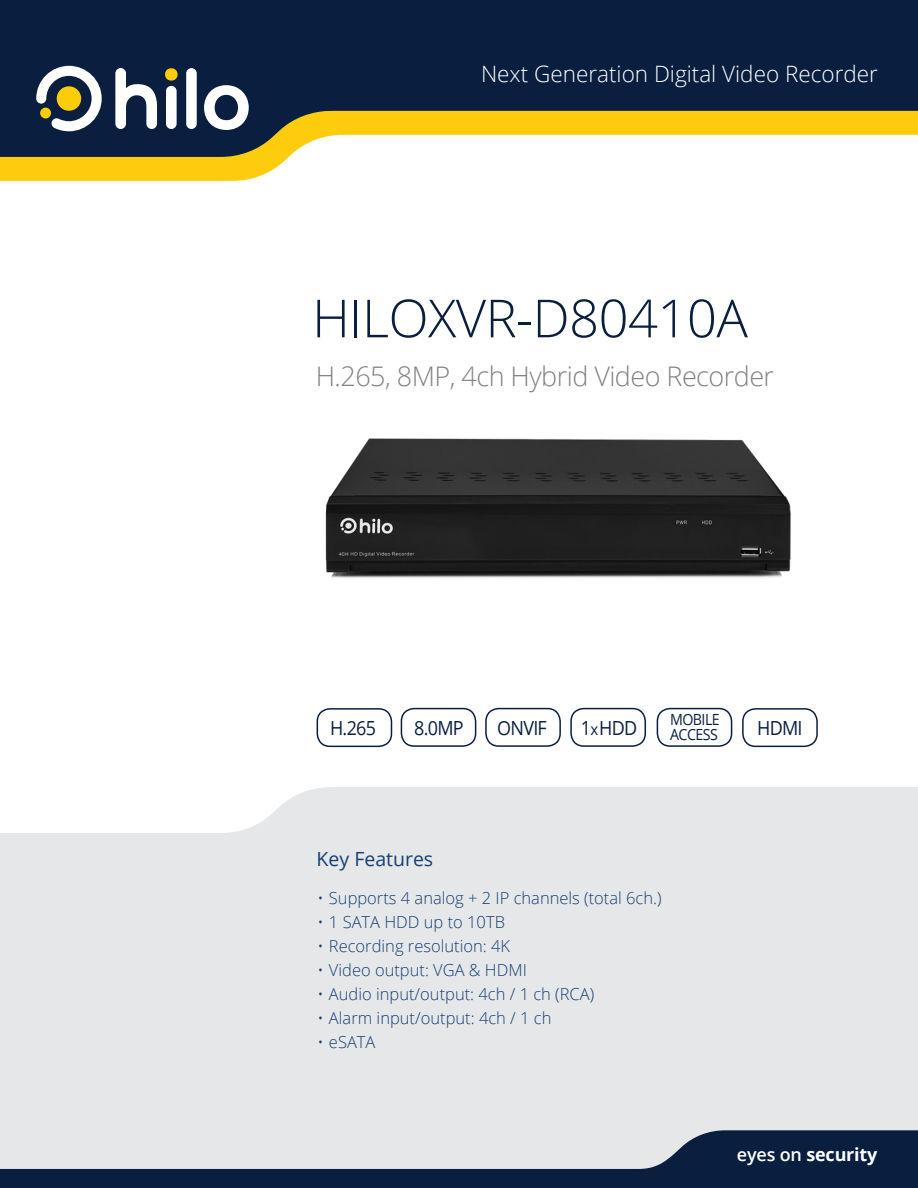
<style>
.page{position:relative;width:918px;height:1188px;background:#fff}
.page>*{position:absolute;margin:0;border:0;box-sizing:border-box;transform-origin:0 0}
.t1{font:300 52.5px "Open Sans";letter-spacing:-.01em;color:#0a1f3f}
.t2{font:300 27px "Open Sans";letter-spacing:-.02em;color:#808285}
.t3{font:300 22.5px "Open Sans";color:#fff}
.t4{font:19.5px "Open Sans";letter-spacing:-.04em;color:#0a1f3f;scale:.93 1}
.t5{font:19.5px "Open Sans";color:#163f74}
.t6{font:700 18px "Open Sans";letter-spacing:-.01em;color:#fff}
.t7{font:300 16.5px "Open Sans";color:#163f74}
.t8{font:15.45px "Open Sans";letter-spacing:-.04em;color:#0a1f3f;scale:.93 1}
.s1{font-size:16.2px}
.s2{font-weight:600}
</style>
<div class="page">
<div style="left:0;top:787px;width:918px;height:343px;background:#e6e7e9"></div>
<svg style="left:0;top:1130px;width:918px;height:58px;background:#778294"></svg>
<img style="left:325px;top:438px;width:466px;height:140px">
<div style="left:0;top:0;width:918px;height:111px;background:#0a1f40"></div>
<svg style="left:0;top:111px;width:918px;height:70px"></svg>
<div style="left:485px;top:708px;width:76px;height:39px;border:2px solid #0a1f3e;border-radius:13px"></div>
<div style="left:570px;top:708px;width:76px;height:39px;border:2px solid #0a1f3e;border-radius:13px"></div>
<div style="left:657px;top:708px;width:75px;height:39px;border:2px solid #0a1f3e;border-radius:13px"></div>
<div style="left:401px;top:708px;width:75px;height:39px;border:2px solid #0a1f3e;border-radius:13px"></div>
<div style="left:742px;top:708px;width:76px;height:39px;border:2px solid #0a1f3e;border-radius:13px"></div>
<div style="left:317px;top:708px;width:75px;height:39px;border:2px solid #0a1f3e;border-radius:13px"></div>
<svg style="left:115px;top:68px;width:42px;height:61px"></svg>
<svg style="left:165px;top:66px;width:13px;height:17px"></svg>
<div style="left:186px;top:68px;width:11px;height:61px;background:#fff;border-radius:5px"></div>
<svg style="left:204px;top:85px;width:45px;height:45px"></svg>
<svg style="left:36px;top:66px;width:66px;height:65px"></svg>
<div style="left:40px;top:108px;width:11px;height:10px;background:#fdcc09;border-radius:50%"></div>
<div style="left:57px;top:86px;width:24px;height:25px;background:#fdcc09;border-radius:50%"></div>
<div style="left:166px;top:86px;width:11px;height:43px;background:#fff;border-radius:5px"></div>
<p class="t3" style="left:481px;top:58px;width:398px">Next Generation Digital Video Recorder</p>
<p class="t1" style="left:312px;top:282px;width:437px">HILOXVR-D80410A</p>
<p class="t2" style="left:316px;top:358px;width:460px">H.265, 8MP, 4ch Hybrid Video Recorder</p>
<p class="t8" style="left:670px;top:709px;width:55px">MOBILE</p>
<p class="t8" style="left:670px;top:724px;width:53px">ACCESS</p>
<p class="t4" style="left:414px;top:714px;width:55px">8.0MP</p>
<p class="t4" style="left:497px;top:714px;width:55px">ONVIF</p>
<p class="t4" style="left:757px;top:714px;width:50px">HDMI</p>
<p class="t4" style="left:330px;top:714px;width:51px">H.265</p>
<p class="t4" style="left:581px;top:714px;width:62px">1<span class="s1">x</span>HDD</p>
<p class="t5" style="left:317px;top:845px;width:118px">Key Features</p>
<p class="t7" style="left:317px;top:887px;width:346px">• Supports 4 analog + 2 IP channels (total 6ch.)</p>
<p class="t7" style="left:317px;top:911px;width:189px">• 1 SATA HDD up to 10TB</p>
<p class="t7" style="left:317px;top:935px;width:194px">• Recording resolution: 4K</p>
<p class="t7" style="left:317px;top:959px;width:211px">• Video output: VGA &amp; HDMI</p>
<p class="t7" style="left:317px;top:983px;width:278px">• Audio input/output: 4ch / 1 ch (RCA)</p>
<p class="t7" style="left:317px;top:1007px;width:236px">• Alarm input/output: 4ch / 1 ch</p>
<p class="t7" style="left:317px;top:1031px;width:59px">• eSATA</p>
<p class="t6" style="left:737px;top:1142px;width:142px"><span class="s2">eyes on</span> security</p>
</div>
